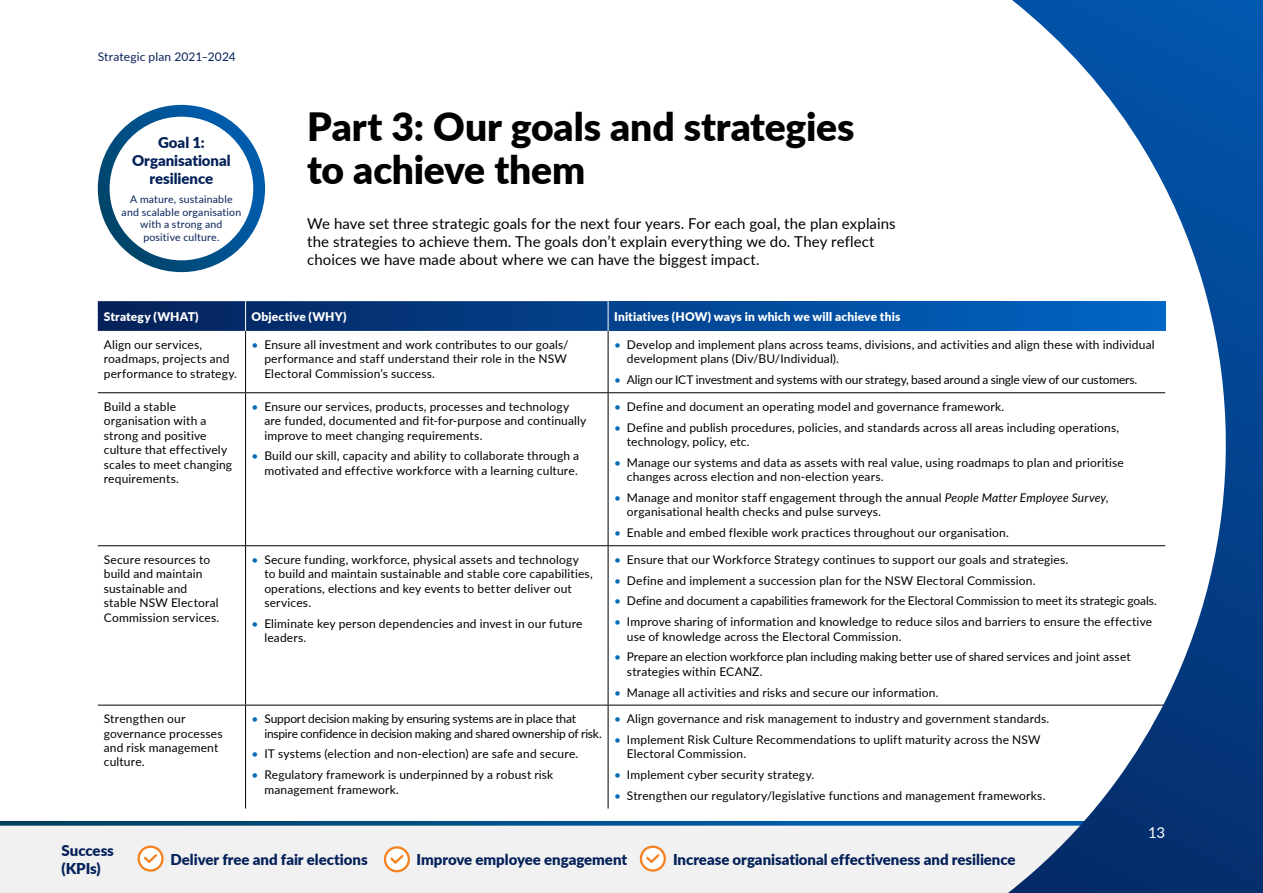
<style>
.page{position:relative;width:1263px;height:893px;background:#fff}
.page>*{position:absolute;margin:0;border:0;box-sizing:border-box;transform-origin:0 0}
.t1{font:900 39px/43.5px "Lato";letter-spacing:-.005em;color:#000}
.t2{font:15px/18px "Lato";letter-spacing:.005em;color:#000}
.t3{font:900 15px/18px "Lato";letter-spacing:-.005em;color:#052159;text-align:center}
.t4{font:15px "Lato";color:#fff}
.t5{font:12px/14.4px "Lato";letter-spacing:.015em;color:#000}
.t6{font:12px/14.4px "Lato";letter-spacing:-.015em;color:#000}
.t7{font:12px/14.4px "Lato";letter-spacing:-.005em;color:#000}
.t8{font:900 12px "Lato";letter-spacing:.01em;color:#fff}
.t9{font:12px "Lato";letter-spacing:.01em;color:#082159}
.t10{font:10.5px/12.6px "Lato";letter-spacing:.02em;color:#052159;text-align:center}
.s1{color:#006bb6}
.s2{font-style:italic}
</style>
<div class="page">
<div style="left:0;top:826px;width:1122px;height:67px;background:#f1f1f2"></div>
<div style="left:98px;top:105px;width:167px;height:167px;border:12px solid #fff;border-radius:50%"></div>
<svg style="left:0;top:821px;width:1008px;height:5px;background:#115a8f"></svg>
<svg style="left:98px;top:301px;width:510px;height:30px;background:#063273"></svg>
<svg style="left:609px;top:301px;width:399px;height:30px;background:#014ea0"></svg>
<hr style="left:245px;top:331px;width:1px;height:61px;background:#000">
<hr style="left:608px;top:331px;width:1px;height:61px;background:#000">
<hr style="left:98px;top:392px;width:148px;height:1px;background:#000">
<hr style="left:246px;top:392px;width:362px;height:1px;background:#000">
<hr style="left:245px;top:393px;width:1px;height:152px;background:#000">
<hr style="left:608px;top:392px;width:557px;height:1px;background:#000">
<hr style="left:608px;top:393px;width:1px;height:152px;background:#000">
<hr style="left:98px;top:545px;width:148px;height:1px;background:#000">
<hr style="left:246px;top:545px;width:362px;height:1px;background:#000">
<hr style="left:245px;top:546px;width:1px;height:159px;background:#000">
<hr style="left:608px;top:545px;width:557px;height:1px;background:#000">
<hr style="left:608px;top:546px;width:1px;height:159px;background:#000">
<hr style="left:98px;top:705px;width:148px;height:1px;background:#000">
<hr style="left:246px;top:705px;width:362px;height:1px;background:#000">
<hr style="left:245px;top:705px;width:1px;height:103px;background:#000">
<hr style="left:608px;top:705px;width:557px;height:1px;background:#000">
<hr style="left:608px;top:705px;width:1px;height:103px;background:#000">
<hr style="left:245px;top:301px;width:1px;height:30px;background:#fff">
<svg style="left:1008px;top:0;width:255px;height:893px"></svg>
<svg style="left:137px;top:845px;width:27px;height:27px"></svg>
<svg style="left:384px;top:846px;width:26px;height:26px"></svg>
<svg style="left:640px;top:845px;width:26px;height:27px"></svg>
<p class="t9" style="left:98px;top:48px;width:139px">Strategic plan 2021–2024</p>
<p class="t3" style="left:132px;top:133px;width:100px">Goal 1:<br>Organisational resilience</p>
<p class="t10" style="left:122px;top:193px;width:121px">A mature, sustainable and scalable organisation with a strong and positive culture.</p>
<h1 class="t1" style="left:307px;top:103px;width:549px">Part 3: Our goals and strategies to achieve them</h1>
<p class="t2" style="left:307px;top:214px;width:590px">We have set three strategic goals for the next four years. For each goal, the plan explains the strategies to achieve them. The goals don’t explain everything we do. They reflect choices we have made about where we can have the biggest impact.</p>
<p class="t8" style="left:104px;top:307px;width:96px">Strategy (WHAT)</p>
<p class="t8" style="left:252px;top:307px;width:97px">Objective (WHY)</p>
<p class="t8" style="left:614px;top:307px;width:288px">Initiatives (HOW) ways in which we will achieve this</p>
<p class="t5" style="left:104px;top:337px;width:135px">Align our services, roadmaps, projects and performance to strategy.</p>
<p class="t5" style="left:264px;top:337px;width:306px;text-indent:-13px"><span class="s1">•</span> Ensure all investment and work contributes to our goals/ performance and staff understand their role in the NSW<br>Electoral Commission’s success.</p>
<p class="t5" style="left:627px;top:337px;width:529px;text-indent:-13px"><span class="s1">•</span> Develop and implement plans across teams, divisions, and activities and align these with individual development plans (Div/BU/Individual).</p>
<p class="t6" style="left:614px;top:372px;width:525px"><span class="s1">•</span> Align our ICT investment and systems with our strategy, based around a single view of our customers.</p>
<p class="t5" style="left:104px;top:399px;width:130px">Build a stable organisation with a strong and positive culture that effectively scales to meet changing requirements.</p>
<p class="t5" style="left:264px;top:399px;width:324px;text-indent:-13px"><span class="s1">•</span> Ensure our services, products, processes and technology are funded, documented and fit-for-purpose and continually improve to meet changing requirements.</p>
<p class="t5" style="left:252px;top:448px;width:329px;text-align:right"><span class="s1">•</span> Build our skill, capacity and ability to collaborate through a motivated and effective workforce with a learning culture.</p>
<p class="t5" style="left:104px;top:552px;width:117px">Secure resources to build and maintain sustainable and stable NSW Electoral<br>Commission services.</p>
<p class="t5" style="left:264px;top:552px;width:330px;text-indent:-13px"><span class="s1">•</span> Secure funding, workforce, physical assets and technology to build and maintain sustainable and stable core capabilities, operations, elections and key events to better deliver out services.</p>
<p class="t5" style="left:264px;top:616px;width:320px;text-indent:-13px"><span class="s1">•</span> Eliminate key person dependencies and invest in our future leaders.</p>
<p class="t5" style="left:104px;top:711px;width:120px">Strengthen our governance processes and risk management culture.</p>
<p class="t6" style="left:264px;top:711px;width:339px;text-indent:-13px"><span class="s1">•</span> Support decision making by ensuring systems are in place that inspire confidence in decision making and shared ownership of risk.</p>
<p class="t5" style="left:252px;top:746px;width:328px"><span class="s1">•</span> IT systems (election and non-election) are safe and secure.</p>
<p class="t5" style="left:264px;top:767px;width:291px;text-indent:-13px"><span class="s1">•</span> Regulatory framework is underpinned by a robust risk management framework.</p>
<p class="t5" style="left:614px;top:399px;width:392px"><span class="s1">•</span> Define and document an operating model and governance framework.</p>
<p class="t5" style="left:627px;top:420px;width:494px;text-indent:-13px"><span class="s1">•</span> Define and publish procedures, policies, and standards across all areas including operations, technology, policy, etc.</p>
<p class="t5" style="left:627px;top:455px;width:499px;text-indent:-13px"><span class="s1">•</span> Manage our systems and data as assets with real value, using roadmaps to plan and prioritise changes across election and non-election years.</p>
<p class="t5" style="left:627px;top:490px;width:483px;text-indent:-13px"><span class="s1">•</span> Manage and monitor staff engagement through the annual <span class="s2">People Matter Employee Survey</span>, organisational health checks and pulse surveys.</p>
<p class="t5" style="left:614px;top:525px;width:396px"><span class="s1">•</span> Enable and embed flexible work practices throughout our organisation.</p>
<p class="t5" style="left:614px;top:552px;width:456px"><span class="s1">•</span> Ensure that our Workforce Strategy continues to support our goals and strategies.</p>
<p class="t5" style="left:614px;top:573px;width:423px"><span class="s1">•</span> Define and implement a succession plan for the NSW Electoral Commission.</p>
<p class="t7" style="left:614px;top:593px;width:544px"><span class="s1">•</span> Define and document a capabilities framework for the Electoral Commission to meet its strategic goals.</p>
<p class="t5" style="left:627px;top:614px;width:527px;text-indent:-13px"><span class="s1">•</span> Improve sharing of information and knowledge to reduce silos and barriers to ensure the effective use of knowledge across the Electoral Commission.</p>
<p class="t7" style="left:627px;top:649px;width:505px;text-indent:-13px"><span class="s1">•</span> Prepare an election workforce plan including making better use of shared services and joint asset strategies within ECANZ.</p>
<p class="t5" style="left:614px;top:684px;width:326px"><span class="s1">•</span> Manage all activities and risks and secure our information.</p>
<p class="t5" style="left:614px;top:711px;width:437px"><span class="s1">•</span> Align governance and risk management to industry and government standards.</p>
<p class="t5" style="left:627px;top:732px;width:415px;text-indent:-13px"><span class="s1">•</span> Implement Risk Culture Recommendations to uplift maturity across the NSW<br>Electoral Commission.</p>
<p class="t5" style="left:614px;top:767px;width:202px"><span class="s1">•</span> Implement cyber security strategy.</p>
<p class="t5" style="left:614px;top:788px;width:433px"><span class="s1">•</span> Strengthen our regulatory/legislative functions and management frameworks.</p>
<p class="t4" style="left:1148px;top:821px;width:19px">13</p>
<p class="t3" style="left:62px;top:841px;width:54px;text-align:left">Success (KPIs)</p>
<p class="t3" style="left:170px;top:849px;width:199px">Deliver free and fair elections</p>
<p class="t3" style="left:416px;top:849px;width:212px">Improve employee engagement</p>
<p class="t3" style="left:673px;top:849px;width:344px">Increase organisational effectiveness and resilience</p>
</div>
